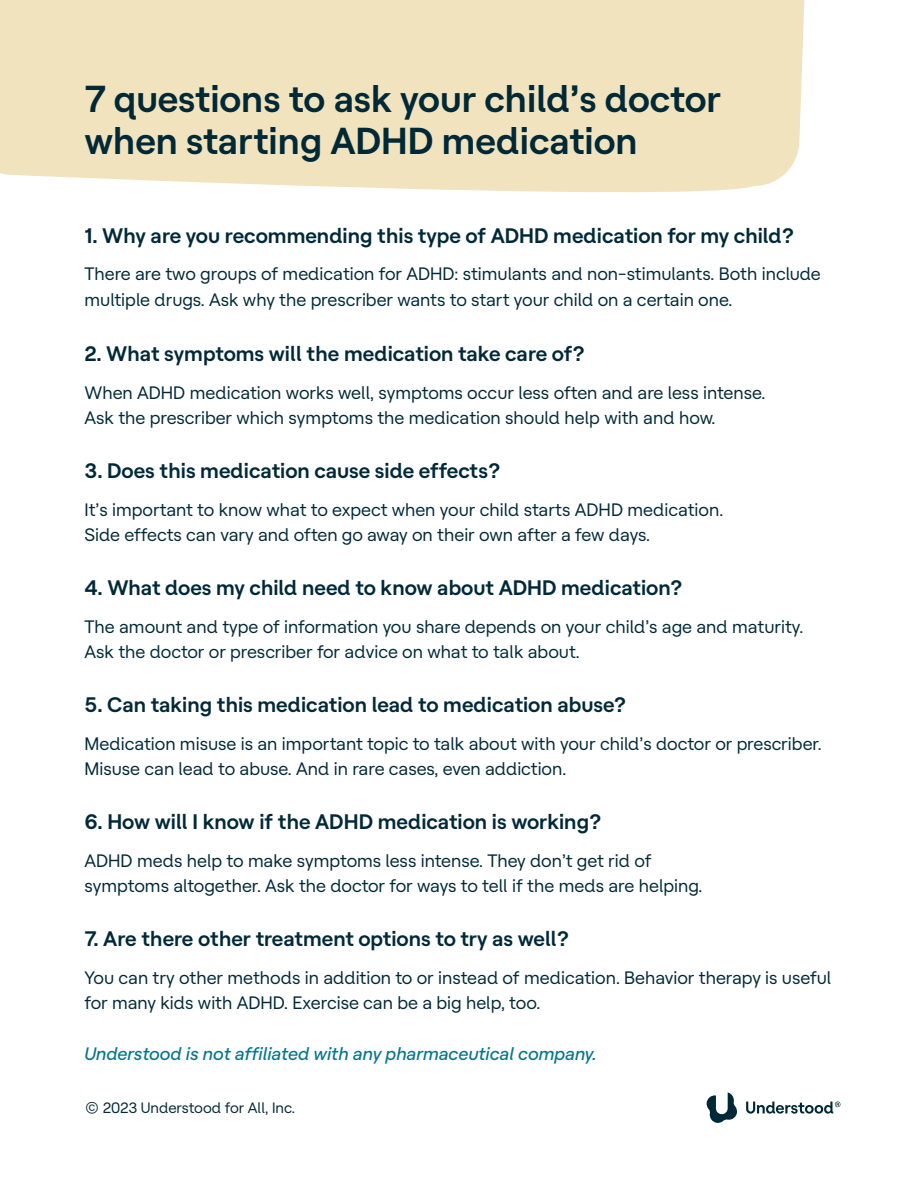
<style>
.page{position:relative;width:918px;height:1188px;background:#fff}
.page>*{position:absolute;margin:0;border:0;box-sizing:border-box;transform-origin:0 0}
.t1{font:600 37.5px/42px "Understood Sans";color:#002938}
.t2{font:600 21px "Understood Sans";color:#002938}
.t3{font:18px/25.5px "Understood Sans";color:#002938}
.t4{font:italic 500 18px "Understood Sans";color:#06748d}
.t5{font:15px "Understood Sans";color:#002938}
</style>
<div class="page">
<div style="left:0;top:0;width:805px;height:193px;background:#f1e3bd"></div>
<svg style="left:706px;top:1092px;width:31px;height:31px"></svg>
<svg style="left:746px;top:1102px;width:94px;height:12px"></svg>
<h1 class="t1" style="left:85px;top:75px;width:638px">7 questions to ask your child’s doctor when starting ADHD medication</h1>
<h2 class="t2" style="left:85px;top:219px;width:711px">1. Why are you recommending this type of ADHD medication for my child?</h2>
<p class="t3" style="left:85px;top:260px;width:738px">There are two groups of medication for ADHD: stimulants and non-stimulants. Both include multiple drugs. Ask why the prescriber wants to start your child on a certain one.</p>
<h2 class="t2" style="left:85px;top:338px;width:502px">2. What symptoms will the medication take care of?</h2>
<p class="t3" style="left:85px;top:378px;width:682px">When ADHD medication works well, symptoms occur less often and are less intense.<br>Ask the prescriber which symptoms the medication should help with and how.</p>
<h2 class="t2" style="left:85px;top:455px;width:417px">3. Does this medication cause side effects?</h2>
<p class="t3" style="left:85px;top:495px;width:640px">It’s important to know what to expect when your child starts ADHD medication.<br>Side effects can vary and often go away on their own after a few days.</p>
<h2 class="t2" style="left:85px;top:572px;width:600px">4. What does my child need to know about ADHD medication?</h2>
<p class="t3" style="left:85px;top:612px;width:720px">The amount and type of information you share depends on your child’s age and maturity.<br>Ask the doctor or prescriber for advice on what to talk about.</p>
<h2 class="t2" style="left:85px;top:689px;width:543px">5. Can taking this medication lead to medication abuse?</h2>
<p class="t3" style="left:85px;top:729px;width:739px">Medication misuse is an important topic to talk about with your child’s doctor or prescriber.<br>Misuse can lead to abuse. And in rare cases, even addiction.</p>
<h2 class="t2" style="left:85px;top:806px;width:518px">6. How will I know if the ADHD medication is working?</h2>
<p class="t3" style="left:85px;top:846px;width:619px">ADHD meds help to make symptoms less intense. They don’t get rid of symptoms altogether. Ask the doctor for ways to tell if the meds are helping.</p>
<h2 class="t2" style="left:85px;top:923px;width:486px">7. Are there other treatment options to try as well?</h2>
<p class="t3" style="left:85px;top:963px;width:748px">You can try other methods in addition to or instead of medication. Behavior therapy is useful for many kids with ADHD. Exercise can be a big help, too.</p>
<p class="t4" style="left:85px;top:1040px;width:514px">Understood is not affiliated with any pharmaceutical company.</p>
<h1 class="t5" style="left:85px;top:1097px;width:211px">© 2023 Understood for All, Inc.</h1>
</div>
